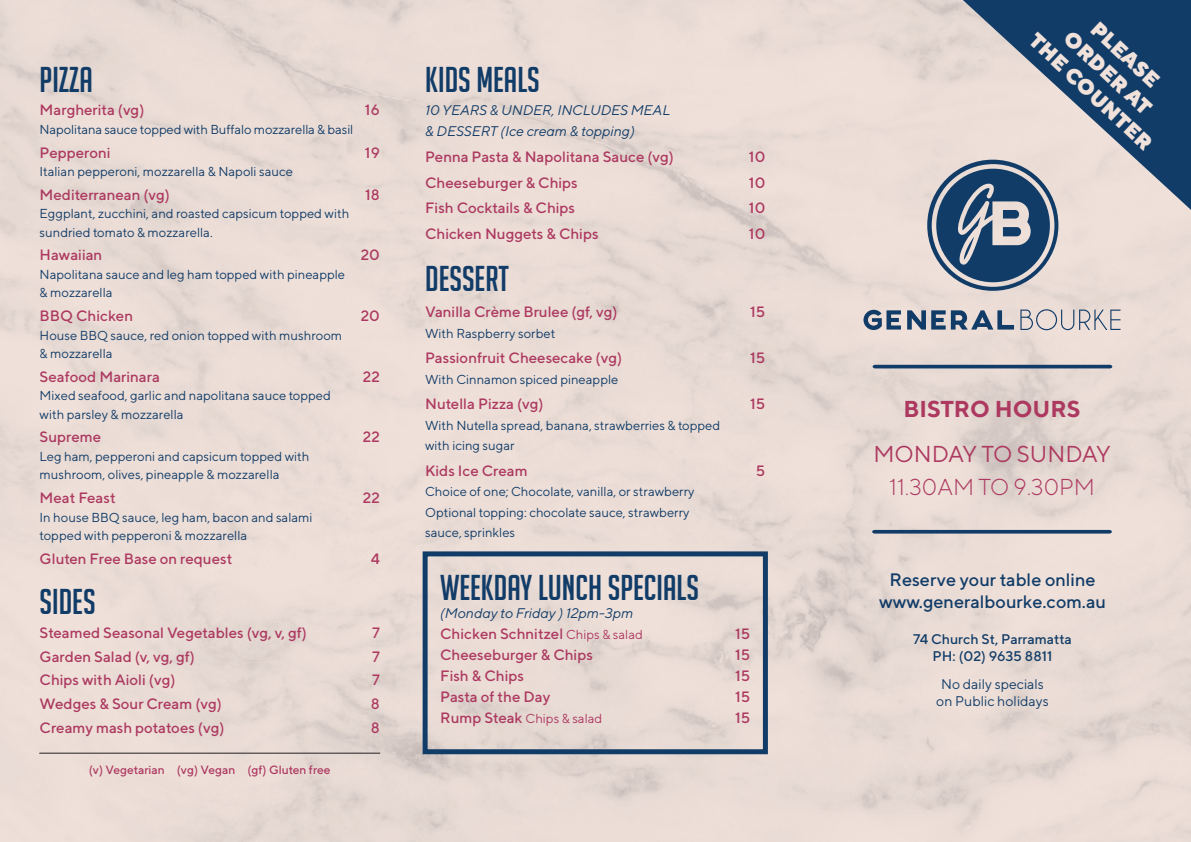
<style>
.page{position:relative;width:1191px;height:842px;background:#f0e2db}
.page>*{position:absolute;margin:0;border:0;box-sizing:border-box;transform-origin:0 0}
.Heading{font:35px "Big Noodle Titling";color:#123c68}
.description{font:300 23px/33px "TT Norms";color:#ad3960;text-align:center}
.description-2{font:700 23px "TT Norms";color:#ad3960}
.description-3{font:900 21px "TT Norms";color:#f0e2db}
.description-4{font:500 18px "TT Norms";color:#123c68}
.Item{font:500 15px "TT Norms";color:#ad3960}
.Sub_Head{font:italic 14px/20.8px "TT Norms";color:#123c68}
.description-5{font:500 14px "TT Norms";color:#123c68}
.description-6{font:14px/16.8px "TT Norms";color:#123c68;text-align:center}
.description-7{font:13px/18.5px "TT Norms";color:#123c68}
.Item-2{font:13px "TT Norms";color:#ad3960}
.Item-3{font:500 12px "TT Norms";color:#ad3960}
.s1{font-weight:400;font-size:13px}
.s2{font-weight:500;font-size:15px}
.s3{font-weight:400}
</style>
<div class="page">
<svg style="left:872px;top:365px;width:240px;height:3px"></svg>
<svg style="left:872px;top:530px;width:239px;height:4px"></svg>
<svg style="left:962px;top:0;width:229px;height:210px;fill:#123c68"></svg>
<svg style="left:927px;top:160px;width:131px;height:131px"></svg>
<svg style="left:863px;top:310px;width:38px;height:20px"></svg>
<svg style="left:907px;top:310px;width:107px;height:20px"></svg>
<svg style="left:1020px;top:309px;width:100px;height:21px"></svg>
<hr style="left:40px;top:753px;width:340px;height:1px;background:#231f20">
<div style="left:422px;top:551px;width:346px;height:203px;border:5px solid #123c68"></div>
<p class="Heading" style="left:40px;top:60px;width:55px">PIZZA</p>
<p class="Item" style="left:40px;top:101px;width:106px">Margherita (vg)</p>
<p class="Item" style="left:365px;top:101px;width:16px">16</p>
<p class="description-7" style="left:40px;top:120px;width:315px">Napolitana sauce topped with Buffalo mozzarella &amp; basil</p>
<p class="Item" style="left:40px;top:143px;width:73px">Pepperoni</p>
<p class="Item" style="left:365px;top:143px;width:16px">19</p>
<p class="description-7" style="left:40px;top:162px;width:255px">Italian pepperoni, mozzarella &amp; Napoli sauce</p>
<p class="Item" style="left:40px;top:185px;width:132px">Mediterranean (vg)</p>
<p class="Item" style="left:365px;top:185px;width:16px">18</p>
<p class="description-7" style="left:40px;top:204px;width:311px">Eggplant, zucchini, and roasted capsicum topped with sundried tomato &amp; mozzarella.</p>
<p class="Item" style="left:40px;top:246px;width:64px">Hawaiian</p>
<p class="Item" style="left:361px;top:246px;width:21px">20</p>
<p class="description-7" style="left:40px;top:265px;width:307px">Napolitana sauce and leg ham topped with pineapple &amp; mozzarella</p>
<p class="Item" style="left:40px;top:307px;width:95px">BBQ Chicken</p>
<p class="Item" style="left:361px;top:307px;width:21px">20</p>
<p class="description-7" style="left:40px;top:325px;width:304px">House BBQ sauce, red onion topped with mushroom &amp; mozzarella</p>
<p class="Item" style="left:40px;top:367px;width:122px">Seafood Marinara</p>
<p class="Item" style="left:363px;top:367px;width:18px">22</p>
<p class="description-7" style="left:40px;top:386px;width:293px">Mixed seafood, garlic and napolitana sauce topped with parsley &amp; mozzarella</p>
<p class="Item" style="left:40px;top:428px;width:63px">Supreme</p>
<p class="Item" style="left:363px;top:428px;width:18px">22</p>
<p class="description-7" style="left:40px;top:447px;width:271px">Leg ham, pepperoni and capsicum topped with mushroom, olives, pineapple &amp; mozzarella</p>
<p class="Item" style="left:40px;top:488px;width:78px">Meat Feast</p>
<p class="Item" style="left:363px;top:488px;width:18px">22</p>
<p class="description-7" style="left:40px;top:507px;width:274px">In house BBQ sauce, leg ham, bacon and salami topped with pepperoni &amp; mozzarella</p>
<p class="Item" style="left:40px;top:549px;width:194px">Gluten Free Base on request</p>
<p class="Item" style="left:371px;top:549px;width:11px">4</p>
<p class="Heading" style="left:40px;top:583px;width:58px">SIDES</p>
<p class="Item" style="left:40px;top:623px;width:269px">Steamed Seasonal Vegetables (vg, v, gf)</p>
<p class="Item" style="left:372px;top:623px;width:9px">7</p>
<p class="Item" style="left:40px;top:647px;width:157px">Garden Salad (v, vg, gf)</p>
<p class="Item" style="left:372px;top:647px;width:9px">7</p>
<p class="Item" style="left:40px;top:671px;width:137px">Chips with Aioli (vg)</p>
<p class="Item" style="left:372px;top:671px;width:9px">7</p>
<p class="Item" style="left:40px;top:695px;width:184px">Wedges &amp; Sour Cream (vg)</p>
<p class="Item" style="left:371px;top:695px;width:10px">8</p>
<p class="Item" style="left:40px;top:718px;width:186px">Creamy mash potatoes (vg)</p>
<p class="Item" style="left:371px;top:718px;width:10px">8</p>
<p class="Item-3" style="left:89px;top:762px;width:243px">(v) Vegetarian (vg) Vegan (gf) Gluten free</p>
<p class="Heading" style="left:425px;top:60px;width:116px">KIDS MEALS</p>
<p class="Sub_Head" style="left:425px;top:100px;width:247px">10 YEARS &amp; UNDER, INCLUDES MEAL &amp; DESSERT (Ice cream &amp; topping)</p>
<p class="Item" style="left:425px;top:147px;width:250px">Penna Pasta &amp; Napolitana Sauce (vg)</p>
<p class="Item" style="left:749px;top:147px;width:18px">10</p>
<p class="Item" style="left:425px;top:173px;width:154px">Cheeseburger &amp; Chips</p>
<p class="Item" style="left:749px;top:173px;width:18px">10</p>
<p class="Item" style="left:425px;top:199px;width:151px">Fish Cocktails &amp; Chips</p>
<p class="Item" style="left:749px;top:199px;width:18px">10</p>
<p class="Item" style="left:425px;top:224px;width:175px">Chicken Nuggets &amp; Chips</p>
<p class="Item" style="left:749px;top:224px;width:18px">10</p>
<p class="Heading" style="left:425px;top:260px;width:85px">DESSERT</p>
<p class="Item" style="left:425px;top:303px;width:194px">Vanilla Crème Brulee (gf, vg)</p>
<p class="Item" style="left:750px;top:303px;width:17px">15</p>
<p class="description-7" style="left:425px;top:323px;width:132px">With Raspberry sorbet</p>
<p class="Item" style="left:425px;top:349px;width:199px">Passionfruit Cheesecake (vg)</p>
<p class="Item" style="left:750px;top:349px;width:17px">15</p>
<p class="description-7" style="left:425px;top:370px;width:195px">With Cinnamon spiced pineapple</p>
<p class="Item" style="left:425px;top:395px;width:120px">Nutella Pizza (vg)</p>
<p class="Item" style="left:750px;top:395px;width:17px">15</p>
<p class="description-7" style="left:425px;top:415px;width:297px;line-height:20.4px">With Nutella spread, banana, strawberries &amp; topped with icing sugar</p>
<p class="Item" style="left:425px;top:461px;width:104px">Kids Ice Cream</p>
<p class="Item" style="left:756px;top:461px;width:11px">5</p>
<p class="description-7" style="left:425px;top:482px;width:271px">Choice of one; Chocolate, vanilla, or strawberry</p>
<p class="description-7" style="left:425px;top:502px;width:266px;line-height:20.4px">Optional topping: chocolate sauce, strawberry sauce, sprinkles</p>
<p class="Heading" style="left:440px;top:568px;width:260px">WEEKDAY LUNCH SPECIALS</p>
<p class="Sub_Head" style="left:440px;top:603px;width:194px">(Monday to Friday ) 12pm-3pm</p>
<p class="Item" style="left:440px;top:625px;width:204px">Chicken Schnitzel <span class="s1">Chips &amp; salad</span></p>
<p class="Item" style="left:735px;top:625px;width:17px">15</p>
<p class="Item" style="left:440px;top:645px;width:154px">Cheeseburger &amp; Chips</p>
<p class="Item" style="left:735px;top:645px;width:17px">15</p>
<p class="Item" style="left:440px;top:666px;width:85px">Fish &amp; Chips</p>
<p class="Item" style="left:735px;top:666px;width:17px">15</p>
<p class="Item" style="left:440px;top:687px;width:112px">Pasta of the Day</p>
<p class="Item" style="left:735px;top:687px;width:17px">15</p>
<p class="Item-2" style="left:440px;top:710px;width:164px"><span class="s2">Rump Steak</span> Chips &amp; salad</p>
<p class="Item" style="left:735px;top:708px;width:17px">15</p>
<p class="description-3" style="left:1103px;top:15px;width:86px;rotate:43deg">PLEASE</p>
<p class="description-3" style="left:1076px;top:25px;width:113px;rotate:43deg">ORDER AT</p>
<p class="description-3" style="left:1041px;top:27px;width:161px;rotate:43deg">THE COUNTER</p>
<p class="description-2" style="left:903px;top:395px;width:179px">BISTRO HOURS</p>
<p class="description" style="left:873px;top:437px;width:239px"><span class="s3">MONDAY TO SUNDAY<br></span>11.30AM TO 9.30PM</p>
<p class="description-4" style="left:889px;top:569px;width:208px">Reserve your table online</p>
<p class="description-4" style="left:879px;top:590px;width:228px">www.generalbourke.com.au</p>
<p class="description-5" style="left:913px;top:630px;width:160px">74 Church St, Parramatta</p>
<p class="description-5" style="left:932px;top:647px;width:122px">PH: (02) 9635 8811</p>
<p class="description-6" style="left:936px;top:675px;width:114px">No daily specials on Public holidays</p>
</div>
